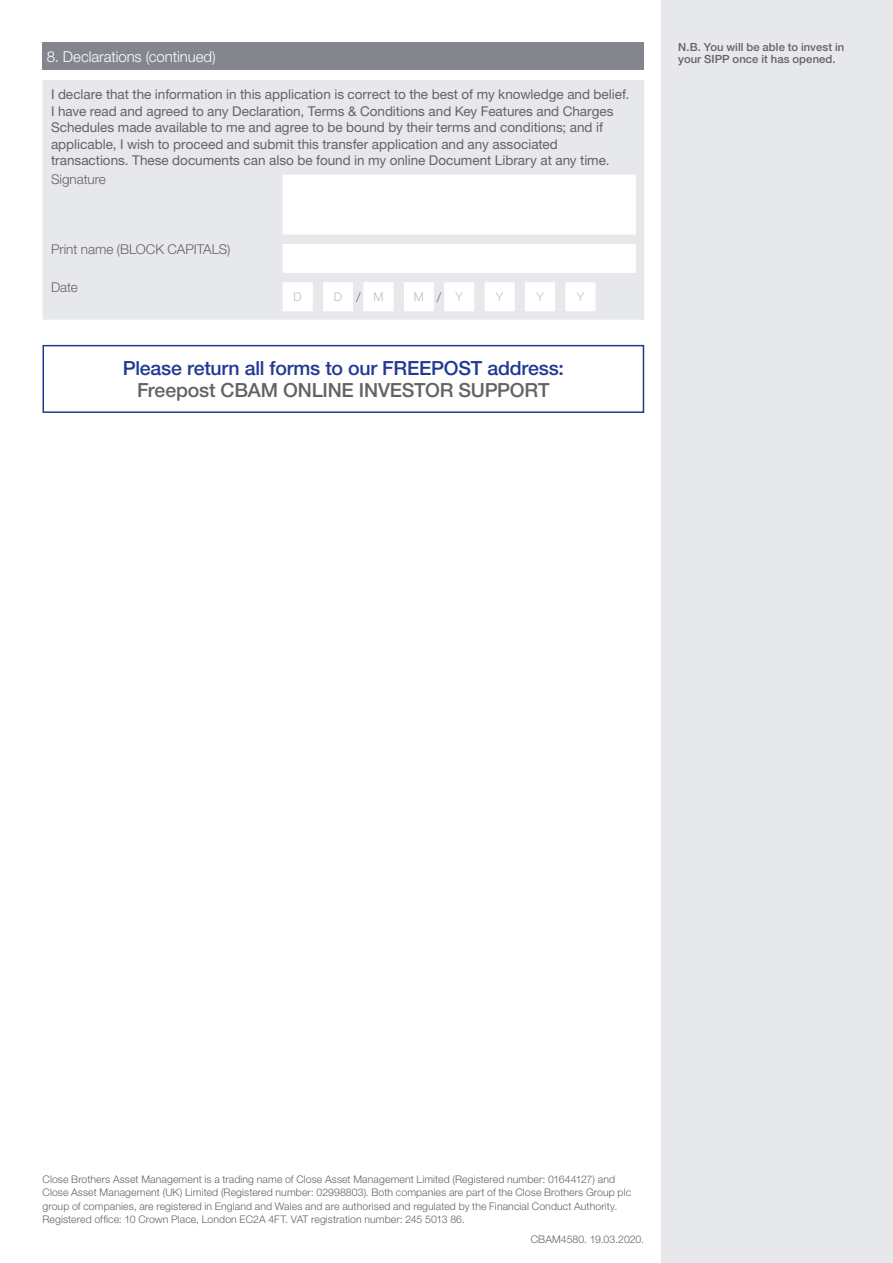
<style>
.page{position:relative;width:893px;height:1263px;background:#fff}
.page>*{position:absolute;margin:0;border:0;box-sizing:border-box;transform-origin:0 0}
.Bodytext{font:500 19.5px "Helvetica Neue LT Pro";letter-spacing:-.01em;color:#213992}
.Bodytext-2{font:500 19.5px "Helvetica Neue LT Pro";letter-spacing:-.01em;color:#636366}
.Section_head_white{font:300 15px "Helvetica Neue LT Pro";letter-spacing:-.005em;color:#fff}
.Bodytext-3{font:13.5px/16.5px "Helvetica Neue LT Pro";color:#636366}
.Bodytext-4{font:300 13.5px "Helvetica Neue LT Pro";color:#636366}
.DD_MM_YY_box{font:300 12px "Helvetica Neue LT Pro";color:#bcbdc0}
.Notes_grey{font:500 11.25px/12.8px "Helvetica Neue LT Pro";letter-spacing:.005em;color:#636366}
.Legal_footer{font:300 10.5px/13.5px "Helvetica Neue LT Pro";letter-spacing:.01em;color:#636366}
</style>
<div class="page">
<div style="left:661px;top:0;width:232px;height:1263px;background:#e7e8eb"></div>
<div style="left:43px;top:43px;width:601px;height:27px;background:#83868c"></div>
<div style="left:43px;top:80px;width:601px;height:240px;background:#e7e8eb"></div>
<svg style="left:283px;top:175px;width:353px;height:136px"></svg>
<div style="left:43px;top:345px;width:601px;height:68px;border:2px solid #213992"></div>
<p class="Section_head_white" style="left:47px;top:47px;width:170px">8. Declarations (continued)</p>
<p class="Bodytext-3" style="left:51px;top:86px;width:580px">I declare that the information in this application is correct to the best of my knowledge and belief.<br>I have read and agreed to any Declaration, Terms &amp; Conditions and Key Features and Charges Schedules made available to me and agree to be bound by their terms and conditions; and if applicable, I wish to proceed and submit this transfer application and any associated transactions. These documents can also be found in my online Document Library at any time.</p>
<p class="Bodytext-4" style="left:51px;top:171px;width:56px">Signature</p>
<p class="Bodytext-4" style="left:51px;top:241px;width:181px">Print name (BLOCK CAPITALS)</p>
<p class="Bodytext-4" style="left:51px;top:279px;width:28px">Date</p>
<p class="DD_MM_YY_box" style="left:294px;top:289px;width:10px">D</p>
<p class="DD_MM_YY_box" style="left:334px;top:289px;width:10px">D</p>
<p class="Bodytext-4" style="left:356px;top:289px;width:6px">/</p>
<p class="DD_MM_YY_box" style="left:373px;top:289px;width:11px">M</p>
<p class="DD_MM_YY_box" style="left:414px;top:289px;width:11px">M</p>
<p class="Bodytext-4" style="left:437px;top:289px;width:6px">/</p>
<p class="DD_MM_YY_box" style="left:456px;top:289px;width:9px">Y</p>
<p class="DD_MM_YY_box" style="left:496px;top:289px;width:9px">Y</p>
<p class="DD_MM_YY_box" style="left:536px;top:289px;width:9px">Y</p>
<p class="DD_MM_YY_box" style="left:577px;top:289px;width:9px">Y</p>
<p class="Bodytext" style="left:123px;top:356px;width:443px">Please return all forms to our FREEPOST address:</p>
<p class="Bodytext-2" style="left:137px;top:378px;width:414px">Freepost CBAM ONLINE INVESTOR SUPPORT</p>
<p class="Notes_grey" style="left:678px;top:40px;width:167px">N.B. You will be able to invest in your SIPP once it has opened.</p>
<p class="Legal_footer" style="left:43px;top:1172px;width:590px">Close Brothers Asset Management is a trading name of Close Asset Management Limited (Registered number: 01644127) and Close Asset Management (UK) Limited (Registered number: 02998803). Both companies are part of the Close Brothers Group plc group of companies, are registered in England and Wales and are authorised and regulated by the Financial Conduct Authority.<br>Registered office: 10 Crown Place, London EC2A 4FT. VAT registration number: 245 5013 86.</p>
<p class="Legal_footer" style="left:531px;top:1232px;width:115px">CBAM4580. 19.03.2020.</p>
</div>
